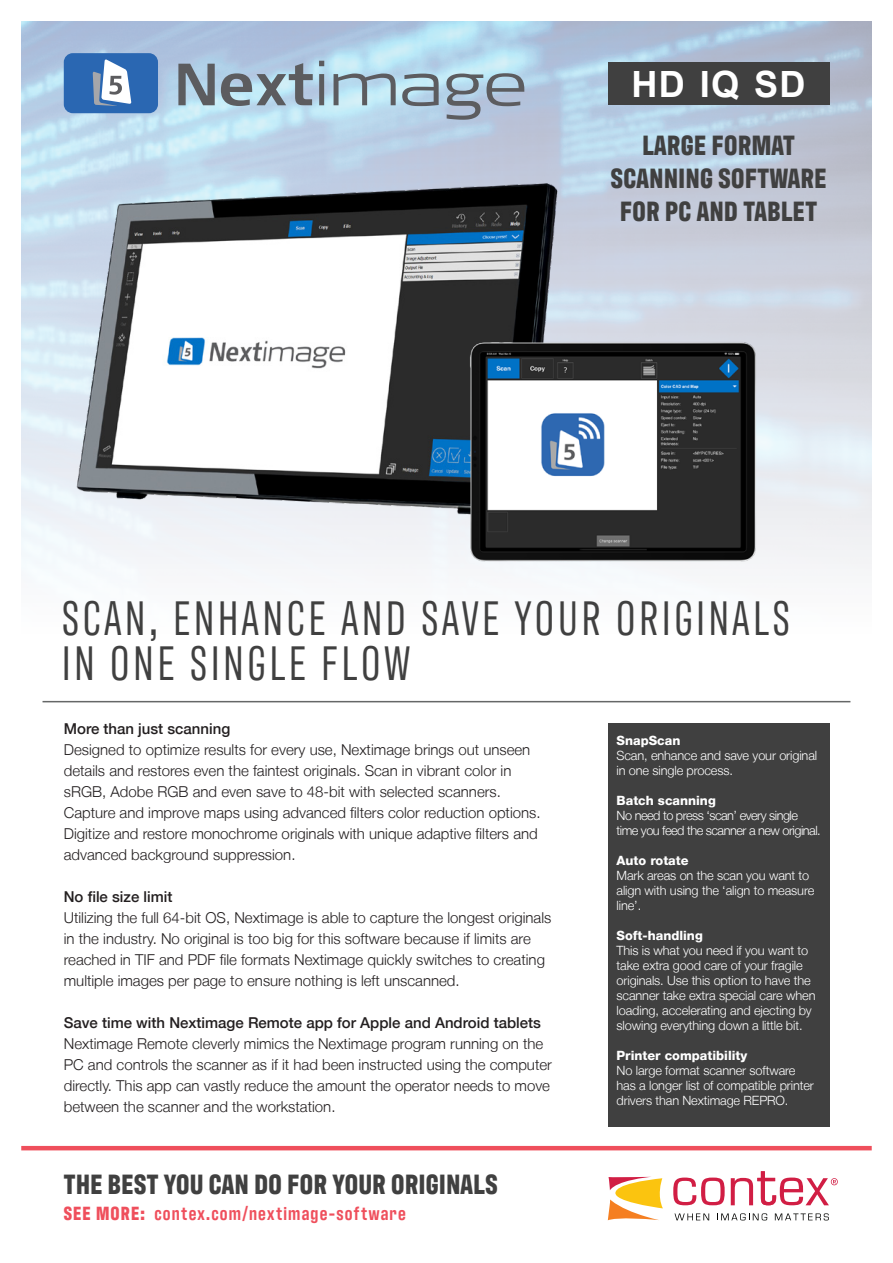
<style>
.page{position:relative;width:893px;height:1263px;background:#fff}
.page>*{position:absolute;margin:0;border:0;box-sizing:border-box;transform-origin:0 0}
.Headline{font:49.5px/45px "Antarctican Headline";letter-spacing:.08em;color:#404040}
.t1{font:700 36.15px "Arial";color:#fff}
.Call_out_lines{font:700 28.5px/33px "Antarctican Headline";letter-spacing:.02em;color:#404040;text-align:center}
.t2{font:600 19.5px "Antarctican Headline";letter-spacing:.06em;color:#ef4f5c}
.Copy{font:300 15px/21px "Helvetica Neue LT";color:#231f20}
.Copy-2{font:500 15px "Helvetica Neue LT";color:#231f20}
.Features_brød{font:300 12.75px/15px "Helvetica Neue LT";letter-spacing:-.01em;color:#fff}
.Features_brød-2{font:300 12.75px/15px "Helvetica Neue LT";letter-spacing:-.04em;color:#fff}
.Features_brød-3{font:800 12.75px "Helvetica Neue LT";color:#fff}
.Features_headline{font:800 12.75px "Helvetica Neue LT";color:#fff}
.s1{font-weight:700}
</style>
<div class="page">
<div style="left:608px;top:723px;width:221px;height:404px;background:#404040"></div>
<img style="left:21px;top:21px;width:851px;height:548px">
<hr style="left:43px;top:701px;width:807px;height:1px;background:#656767">
<div style="left:608px;top:63px;width:221px;height:42px;background:#404040"></div>
<img style="left:25px;top:130px;width:582px;height:438px">
<img style="left:469px;top:339px;width:289px;height:224px">
<div style="left:64px;top:53px;width:94px;height:60px;background:#2a67b2;border-radius:9px"></div>
<svg style="left:178px;top:64px;width:37px;height:41px;background:#7f8c96"></svg>
<svg style="left:319px;top:61px;width:5px;height:44px"></svg>
<svg style="left:334px;top:74px;width:62px;height:31px;background:#9fb8c3"></svg>
<svg style="left:402px;top:74px;width:37px;height:32px"></svg>
<svg style="left:446px;top:73px;width:78px;height:47px;background:#98a7b8"></svg>
<svg style="left:221px;top:63px;width:92px;height:43px;background:#93a6b4"></svg>
<svg style="left:93px;top:59px;width:38px;height:47px"></svg>
<hr style="left:21px;top:1146px;width:851px;height:4px;background:#ef4f5c">
<svg style="left:673px;top:1177px;width:52px;height:28px"></svg>
<svg style="left:608px;top:1177px;width:55px;height:43px"></svg>
<svg style="left:674px;top:1213px;width:35px;height:7px"></svg>
<svg style="left:717px;top:1213px;width:50px;height:7px"></svg>
<svg style="left:775px;top:1213px;width:54px;height:7px"></svg>
<svg style="left:731px;top:1171px;width:107px;height:34px"></svg>
<p class="t1" style="left:632px;top:59px;width:176px">HD IQ SD</p>
<p class="Call_out_lines" style="left:642px;top:126px;width:154px">LARGE FORMAT</p>
<p class="Call_out_lines" style="left:611px;top:159px;width:217px">SCANNING SOFTWARE<br>FOR PC AND TABLET</p>
<p class="Headline" style="left:62px;top:593px;width:729px">SCAN, ENHANCE AND SAVE YOUR ORIGINALS<br>IN ONE SINGLE FLOW</p>
<p class="Copy-2" style="left:64px;top:719px;width:168px">More than just scanning</p>
<p class="Copy" style="left:64px;top:738px;width:478px">Designed to optimize results for every use, Nextimage brings out unseen details and restores even the faintest originals. Scan in vibrant color in sRGB, Adobe RGB and even save to 48-bit with selected scanners.<br>Capture and improve maps using advanced filters color reduction options.<br>Digitize and restore monochrome originals with unique adaptive filters and advanced background suppression.</p>
<p class="Copy-2" style="left:64px;top:887px;width:110px">No file size limit</p>
<p class="Copy" style="left:64px;top:906px;width:489px">Utilizing the full 64-bit OS, Nextimage is able to capture the longest originals in the industry. No original is too big for this software because if limits are reached in TIF and PDF file formats Nextimage quickly switches to creating multiple images per page to ensure nothing is left unscanned.</p>
<p class="Copy-2" style="left:64px;top:1013px;width:479px">Save time with Nextimage Remote app for Apple and Android tablets</p>
<p class="Copy" style="left:64px;top:1032px;width:490px">Nextimage Remote cleverly mimics the Nextimage program running on the PC and controls the scanner as if it had been instructed using the computer directly. This app can vastly reduce the amount the operator needs to move between the scanner and the workstation.</p>
<p class="Call_out_lines" style="left:64px;top:1166px;width:435px">THE BEST YOU CAN DO FOR YOUR ORIGINALS</p>
<p class="t2" style="left:64px;top:1200px;width:344px"><span class="s1">SEE MORE:</span> contex.com/nextimage-software</p>
<p class="Features_headline" style="left:617px;top:733px;width:65px">SnapScan</p>
<p class="Features_brød" style="left:617px;top:747px;width:202px">Scan, enhance and save your original in one single process.</p>
<p class="Features_headline" style="left:617px;top:793px;width:101px">Batch scanning</p>
<p class="Features_brød-2" style="left:617px;top:807px;width:206px">No need to press ‘scan’ every single time you feed the scanner a new original.</p>
<p class="Features_headline" style="left:617px;top:853px;width:74px">Auto rotate</p>
<p class="Features_brød" style="left:617px;top:867px;width:199px">Mark areas on the scan you want to align with using the ‘align to measure line’.</p>
<p class="Features_brød-3" style="left:617px;top:928px;width:88px">Soft-handling</p>
<p class="Features_brød" style="left:617px;top:942px;width:200px">This is what you need if you want to take extra good care of your fragile originals. Use this option to have the scanner take extra special care when loading, accelerating and ejecting by slowing everything down a little bit.</p>
<p class="Features_brød-3" style="left:617px;top:1048px;width:132px">Printer compatibility</p>
<p class="Features_brød" style="left:617px;top:1062px;width:199px">No large format scanner software has a longer list of compatible printer drivers than Nextimage REPRO.</p>
</div>
